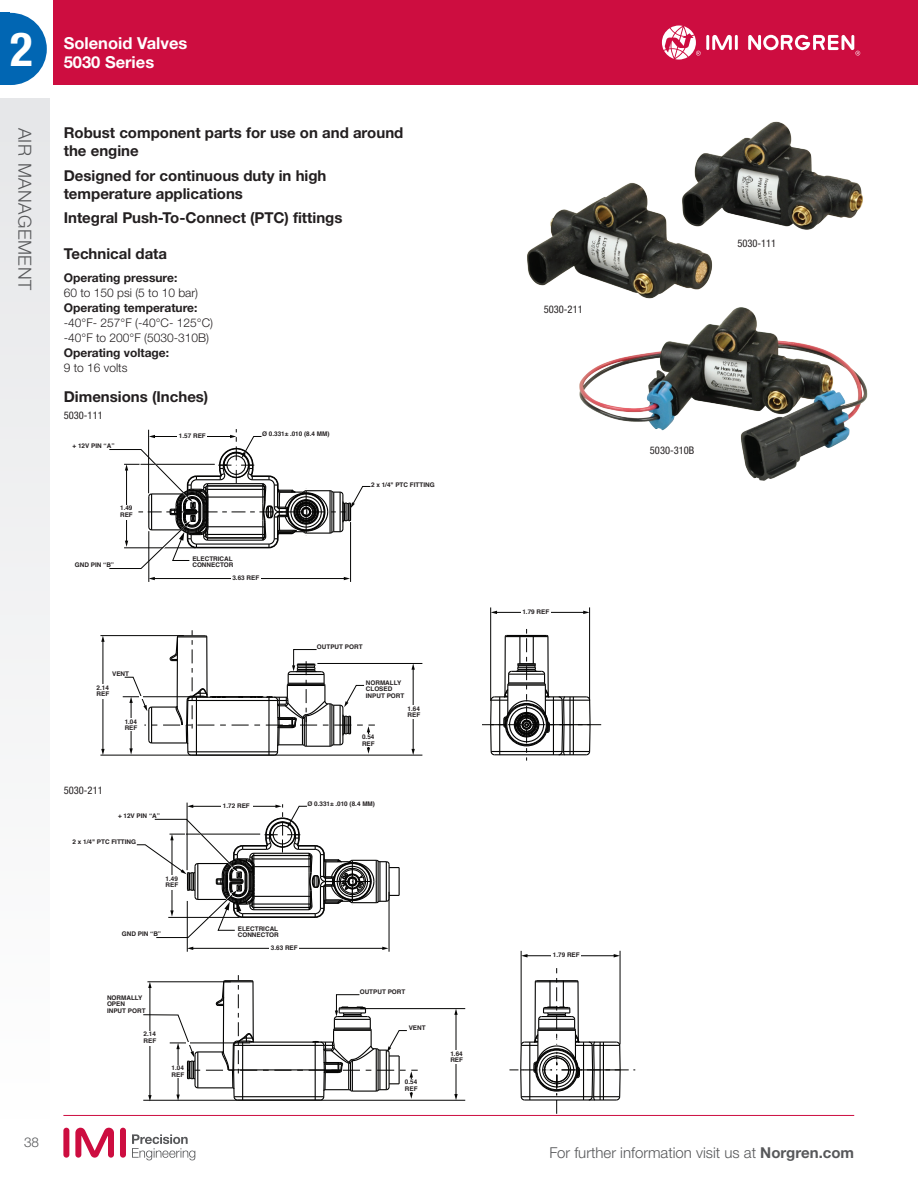
<style>
.page{position:relative;width:918px;height:1188px;background:#fff}
.page>*{position:absolute;margin:0;border:0;box-sizing:border-box;transform-origin:0 0}
.t1{font:700 condensed 47.1px "Helvetica Neue LTW1 G";color:#fff}
.t2{font:300 18px "Helvetica Neue LTW1 G";letter-spacing:.03em;color:#57585a}
.t3{font:700 16.5px "Helvetica Neue LTW1 G";color:#fff}
.features{font:700 15px/18px "Helvetica Neue LTW1 G";color:#231f20}
.t4{font:300 15px "Helvetica Neue LTW1 G";color:#57585a}
.subline{font:700 15px "Helvetica Neue LTW1 G";color:#231f20}
.t5{font:300 13.5px "Helvetica Neue LTW1 G";color:#57585a}
.technical_text_light{font:300 12px/15px "Helvetica Neue LTW1 G";color:#231f20}
.technical_text{font:700 12px "Helvetica Neue LTW1 G";color:#231f20}
.table_content{font:condensed 10.5px "Helvetica Neue LTW1 G";color:#231f20}
.t6{font:700 6.3px/6.3px "Helvetica";color:#231f20}
.s1{font-weight:700}
</style>
<div class="page">
<div style="left:53px;top:0;width:865px;height:85px;background:#cd0d40"></div>
<svg style="left:10px;top:13px;width:37px;height:72px"></svg>
<div style="left:0;top:13px;width:10px;height:72px;background:#0166b3"></div>
<div style="left:0;top:98px;width:50px;height:1020px;background:#f2f2f3"></div>
<hr style="left:63px;top:1115px;width:791px;height:1px;background:#cd0d40">
<hr style="left:706px;top:35px;width:3px;height:15px;background:#fff">
<hr style="left:735px;top:35px;width:3px;height:15px;background:#fff">
<svg style="left:712px;top:35px;width:20px;height:15px"></svg>
<svg style="left:748px;top:34px;width:112px;height:22px"></svg>
<svg style="left:662px;top:26px;width:39px;height:34px"></svg>
<div style="left:120px;top:1128px;width:6px;height:30px;background:#cd0d40;border-radius:3px"></div>
<div style="left:63px;top:1128px;width:6px;height:30px;background:#cd0d40;border-radius:3px"></div>
<svg style="left:75px;top:1128px;width:39px;height:30px"></svg>
<svg style="left:132px;top:1134px;width:63px;height:26px"></svg>
<hr style="left:100px;top:755px;width:322px;height:1px;background:#050504">
<hr style="left:413px;top:669px;width:1px;height:81px;background:#050504">
<svg style="left:412px;top:664px;width:3px;height:6px"></svg>
<svg style="left:412px;top:749px;width:3px;height:6px"></svg>
<div style="left:408px;top:706px;width:12px;height:13px;background:#fff"></div>
<hr style="left:317px;top:663px;width:105px;height:1px;background:#050504">
<hr style="left:123px;top:696px;width:80px;height:1px;background:#050504">
<hr style="left:103px;top:641px;width:1px;height:109px;background:#050504">
<svg style="left:101px;top:636px;width:4px;height:6px"></svg>
<svg style="left:101px;top:749px;width:4px;height:6px"></svg>
<div style="left:97px;top:685px;width:12px;height:14px;background:#fff"></div>
<hr style="left:100px;top:635px;width:84px;height:1px;background:#050504">
<svg style="left:124px;top:630px;width:251px;height:126px"></svg>
<hr style="left:154px;top:578px;width:191px;height:1px;background:#050504">
<svg style="left:344px;top:577px;width:6px;height:3px"></svg>
<svg style="left:150px;top:577px;width:5px;height:3px"></svg>
<hr style="left:149px;top:531px;width:1px;height:51px;background:#050504">
<hr style="left:350px;top:522px;width:1px;height:60px;background:#050504">
<div style="left:231px;top:574px;width:30px;height:6px;background:#fff"></div>
<svg style="left:109px;top:429px;width:262px;height:140px"></svg>
<div style="left:177px;top:432px;width:30px;height:6px;background:#fff"></div>
<svg style="left:482px;top:629px;width:120px;height:132px"></svg>
<hr style="left:490px;top:607px;width:1px;height:94px;background:#050504">
<hr style="left:496px;top:612px;width:88px;height:1px;background:#050504">
<svg style="left:583px;top:611px;width:6px;height:3px"></svg>
<svg style="left:491px;top:611px;width:6px;height:3px"></svg>
<div style="left:521px;top:607px;width:30px;height:7px;background:#fff"></div>
<hr style="left:589px;top:607px;width:1px;height:94px;background:#050504">
<svg style="left:509px;top:968px;width:126px;height:146px"></svg>
<hr style="left:521px;top:951px;width:1px;height:93px;background:#050504">
<hr style="left:526px;top:955px;width:89px;height:1px;background:#050504">
<svg style="left:614px;top:954px;width:6px;height:3px"></svg>
<svg style="left:521px;top:954px;width:6px;height:3px"></svg>
<div style="left:551px;top:951px;width:30px;height:7px;background:#fff"></div>
<hr style="left:620px;top:951px;width:1px;height:93px;background:#050504">
<hr style="left:143px;top:1100px;width:322px;height:1px;background:#050504">
<hr style="left:456px;top:1014px;width:1px;height:81px;background:#050504">
<svg style="left:454px;top:1009px;width:4px;height:6px"></svg>
<svg style="left:454px;top:1094px;width:4px;height:6px"></svg>
<div style="left:450px;top:1051px;width:13px;height:13px;background:#fff"></div>
<hr style="left:360px;top:1008px;width:105px;height:1px;background:#050504">
<svg style="left:143px;top:975px;width:275px;height:126px"></svg>
<div style="left:143px;top:1031px;width:13px;height:14px;background:#fff"></div>
<hr style="left:147px;top:982px;width:84px;height:1px;background:#050504">
<hr style="left:192px;top:948px;width:191px;height:1px;background:#050504">
<svg style="left:382px;top:947px;width:6px;height:3px"></svg>
<svg style="left:188px;top:947px;width:5px;height:3px"></svg>
<hr style="left:187px;top:901px;width:1px;height:51px;background:#050504">
<hr style="left:389px;top:892px;width:1px;height:60px;background:#050504">
<div style="left:269px;top:943px;width:30px;height:7px;background:#fff"></div>
<hr style="left:187px;top:803px;width:1px;height:67px;background:#050504">
<svg style="left:136px;top:804px;width:264px;height:134px"></svg>
<img style="left:696px;top:121px;width:167px;height:109px">
<img style="left:527px;top:162px;width:210px;height:124px">
<img style="left:567px;top:279px;width:301px;height:202px">
<h1 class="t1" style="left:10px;top:21px;width:24px">2</h1>
<h2 class="t2" style="left:36px;top:128px;width:164px;rotate:90deg">AIR MANAGEMENT</h2>
<p class="t3" style="left:64px;top:33px;width:125px">Solenoid Valves</p>
<p class="t3" style="left:64px;top:52px;width:92px">5030 Series</p>
<p class="features" style="left:64px;top:124px;width:341px">Robust component parts for use on and around the engine</p>
<p class="features" style="left:64px;top:166px;width:264px">Designed for continuous duty in high temperature applications</p>
<p class="features" style="left:64px;top:209px;width:280px">Integral Push-To-Connect (PTC) fittings</p>
<p class="subline" style="left:64px;top:244px;width:105px">Technical data</p>
<p class="technical_text" style="left:64px;top:271px;width:115px">Operating pressure:</p>
<p class="technical_text_light" style="left:64px;top:286px;width:136px">60 to 150 psi (5 to 10 bar)</p>
<p class="technical_text" style="left:64px;top:301px;width:135px">Operating temperature:</p>
<p class="technical_text_light" style="left:64px;top:316px;width:151px">-40°F- 257°F (-40°C- 125°C) -40°F to 200°F (5030-310B)</p>
<p class="technical_text" style="left:64px;top:346px;width:107px">Operating voltage:</p>
<p class="technical_text_light" style="left:64px;top:361px;width:65px">9 to 16 volts</p>
<p class="subline" style="left:64px;top:388px;width:146px">Dimensions (Inches)</p>
<p class="table_content" style="left:64px;top:409px;width:40px">5030-111</p>
<p class="t6" style="left:73px;top:443px;width:43px">+ 12V PIN “A”</p>
<p class="t6" style="left:120px;top:505px;width:14px">1.49<br>REF</p>
<p class="t6" style="left:75px;top:562px;width:41px">GND PIN “B”</p>
<p class="t6" style="left:179px;top:432px;width:28px">1.57 REF</p>
<p class="t6" style="left:262px;top:430px;width:69px">Ø 0.331± .010 (8.4 MM)</p>
<p class="t6" style="left:192px;top:556px;width:42px">ELECTRICAL<br>CONNECTOR</p>
<p class="t6" style="left:232px;top:574px;width:28px">3.63 REF</p>
<p class="t6" style="left:371px;top:482px;width:65px">2 x 1/4" PTC FITTING</p>
<p class="t5" style="left:24px;top:1134px;width:17px">38</p>
<p class="t6" style="left:112px;top:671px;width:18px">VENT</p>
<p class="t6" style="left:97px;top:685px;width:14px">2.14<br>REF</p>
<p class="t6" style="left:125px;top:719px;width:14px">1.04<br>REF</p>
<p class="table_content" style="left:64px;top:784px;width:40px">5030-211</p>
<p class="t6" style="left:118px;top:812px;width:43px">+ 12V PIN “A”</p>
<p class="t6" style="left:73px;top:838px;width:65px">2 x 1/4" PTC FITTING</p>
<p class="t6" style="left:166px;top:876px;width:14px">1.49<br>REF</p>
<p class="t6" style="left:122px;top:931px;width:41px">GND PIN “B”</p>
<p class="t6" style="left:107px;top:995px;width:40px">NORMALLY<br>OPEN<br>INPUT PORT</p>
<p class="t6" style="left:143px;top:1031px;width:14px">2.14<br>REF</p>
<p class="t6" style="left:172px;top:1065px;width:14px">1.04<br>REF</p>
<p class="t6" style="left:223px;top:803px;width:28px">1.72 REF</p>
<p class="t6" style="left:317px;top:644px;width:47px">OUTPUT PORT</p>
<p class="t6" style="left:366px;top:680px;width:40px">NORMALLY<br>CLOSED<br>INPUT PORT</p>
<p class="t6" style="left:362px;top:734px;width:14px">0.54<br>REF</p>
<p class="t6" style="left:308px;top:800px;width:69px">Ø 0.331± .010 (8.4 MM)</p>
<p class="t6" style="left:408px;top:706px;width:14px">1.64<br>REF</p>
<p class="t6" style="left:238px;top:925px;width:42px">ELECTRICAL<br>CONNECTOR</p>
<p class="t6" style="left:271px;top:944px;width:28px">3.63 REF</p>
<p class="t6" style="left:360px;top:989px;width:47px">OUTPUT PORT</p>
<p class="t6" style="left:409px;top:1025px;width:18px">VENT</p>
<p class="t6" style="left:405px;top:1079px;width:14px">0.54<br>REF</p>
<p class="t6" style="left:450px;top:1051px;width:14px">1.64<br>REF</p>
<p class="table_content" style="left:544px;top:304px;width:40px">5030-211</p>
<p class="t6" style="left:522px;top:608px;width:28px">1.79 REF</p>
<p class="table_content" style="left:737px;top:237px;width:40px">5030-111</p>
<p class="table_content" style="left:650px;top:444px;width:46px">5030-310B</p>
<p class="t6" style="left:553px;top:952px;width:28px">1.79 REF</p>
<h3 class="t4" style="left:550px;top:1143px;width:306px">For further information visit us at <span class="s1">Norgren.com</span></h3>
</div>
